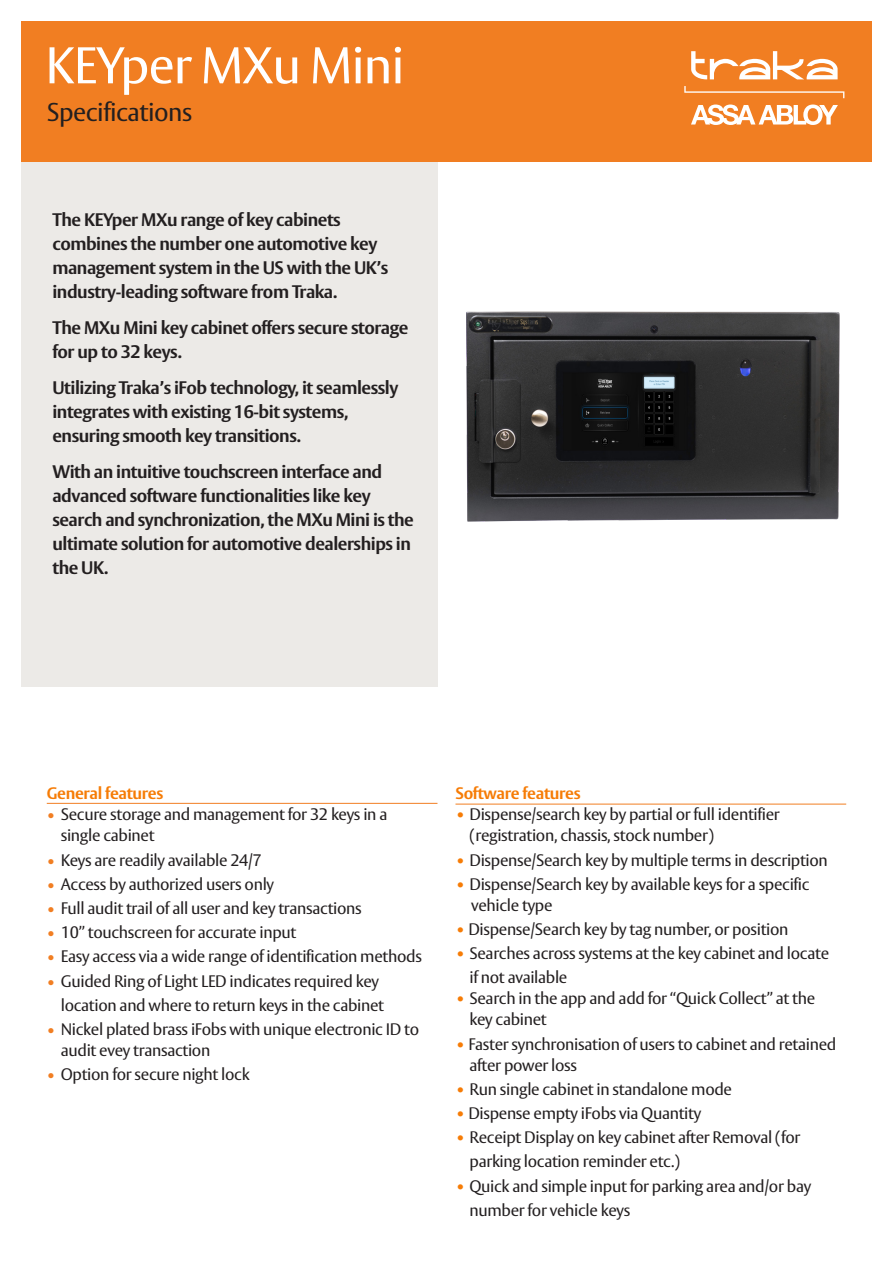
<style>
.page{position:relative;width:893px;height:1263px;background:#fff}
.page>*{position:absolute;margin:0;border:0;box-sizing:border-box;transform-origin:0 0}
.Heading{font:51px "ASSA Vesta";letter-spacing:-.02em;color:#fff}
.Sub_Heading{font:25.5px "ASSA Vesta";letter-spacing:-.02em;color:#231f20}
.Body_Text{font:700 18px/24px "ASSA Vesta";letter-spacing:-.025em;color:#231f20}
.Bullet_Points{font:16.5px/21px "ASSA Vesta";letter-spacing:-.02em;color:#231f20}
.Bullet_Point_Heading{font:700 16.5px "ASSA Vesta";letter-spacing:-.02em;color:#f67c06}
.s1{color:#f17e22}
.s2{font-weight:700;color:#f67c06}
</style>
<div class="page">
<div style="left:21px;top:134px;width:416px;height:553px;background:#eceae7"></div>
<div style="left:21px;top:21px;width:851px;height:141px;background:#f17e22"></div>
<hr style="left:47px;top:803px;width:390px;height:1px;background:#f17e22">
<hr style="left:455px;top:804px;width:391px;height:1px;background:#f17e22">
<svg style="left:691px;top:105px;width:147px;height:20px"></svg>
<svg style="left:684px;top:86px;width:160px;height:12px"></svg>
<svg style="left:691px;top:51px;width:147px;height:28px"></svg>
<img style="left:466px;top:311px;width:374px;height:211px">
<p class="Heading" style="left:45px;top:35px;width:361px">KEYper MXu Mini</p>
<p class="Sub_Heading" style="left:47px;top:97px;width:147px">Specifications</p>
<p class="Body_Text" style="left:52px;top:208px;width:337px">The KEYper MXu range of key cabinets combines the number one automotive key management system in the US with the UK’s industry-leading software from Traka.</p>
<p class="Body_Text" style="left:52px;top:316px;width:358px">The MXu Mini key cabinet offers secure storage for up to 32 keys.</p>
<p class="Body_Text" style="left:52px;top:376px;width:347px">Utilizing Traka’s iFob technology, it seamlessly integrates with existing 16-bit systems, ensuring smooth key transitions.</p>
<p class="Body_Text" style="left:52px;top:460px;width:363px">With an intuitive touchscreen interface and advanced software functionalities like key search and synchronization, the MXu Mini is the ultimate solution for automotive dealerships in the UK.</p>
<p class="Bullet_Point_Heading" style="left:47px;top:783px;width:118px">General features</p>
<p class="Bullet_Points" style="left:61px;top:805px;width:328px;text-indent:-14px"><span class="s1">•</span> Secure storage and management for 32 keys in a single cabinet</p>
<p class="Bullet_Points" style="left:47px;top:850px;width:217px"><span class="s1">•</span> Keys are readily available 24/7</p>
<p class="Bullet_Points" style="left:47px;top:874px;width:229px"><span class="s1">•</span> Access by authorized users only</p>
<p class="Bullet_Points" style="left:47px;top:898px;width:317px"><span class="s1">•</span> Full audit trail of all user and key transactions</p>
<p class="Bullet_Points" style="left:47px;top:923px;width:251px"><span class="s1">•</span> 10” touchscreen for accurate input</p>
<p class="Bullet_Points" style="left:47px;top:947px;width:377px"><span class="s1">•</span> Easy access via a wide range of identification methods</p>
<p class="Bullet_Points" style="left:47px;top:971px;width:334px"><span class="s1">•</span> Guided Ring of Light LED indicates required key</p>
<p class="Bullet_Points" style="left:61px;top:995px;width:325px">location and where to return keys in the cabinet</p>
<p class="Bullet_Points" style="left:61px;top:1019px;width:360px;text-indent:-14px"><span class="s1">•</span> Nickel plated brass iFobs with unique electronic ID to audit evey transaction</p>
<p class="Bullet_Points" style="left:47px;top:1065px;width:204px"><span class="s1">•</span> Option for secure night lock</p>
<p class="Bullet_Point_Heading" style="left:455px;top:783px;width:127px">Software features</p>
<p class="Bullet_Points" style="left:469px;top:805px;width:312px;text-indent:-14px"><span class="s2">•</span> Dispense/search key by partial or full identifier (registration, chassis, stock number)</p>
<p class="Bullet_Points" style="left:455px;top:850px;width:374px"><span class="s2">•</span> Dispense/Search key by multiple terms in description</p>
<p class="Bullet_Points" style="left:471px;top:874px;width:340px;text-indent:-16px"><span class="s2">•</span> Dispense/Search key by available keys for a specific vehicle type</p>
<p class="Bullet_Points" style="left:455px;top:919px;width:335px"><span class="s2">•</span> Dispense/Search key by tag number, or position</p>
<p class="Bullet_Points" style="left:455px;top:944px;width:375px"><span class="s2">•</span> Searches across systems at the key cabinet and locate</p>
<p class="Bullet_Points" style="left:469px;top:968px;width:99px">if not available</p>
<p class="Bullet_Points" style="left:469px;top:989px;width:347px;text-indent:-14px"><span class="s2">•</span> Search in the app and add for “Quick Collect” at the key cabinet</p>
<p class="Bullet_Points" style="left:469px;top:1034px;width:368px;text-indent:-14px"><span class="s2">•</span> Faster synchronisation of users to cabinet and retained after power loss</p>
<p class="Bullet_Points" style="left:455px;top:1079px;width:278px"><span class="s2">•</span> Run single cabinet in standalone mode</p>
<p class="Bullet_Points" style="left:455px;top:1103px;width:247px"><span class="s2">•</span> Dispense empty iFobs via Quantity</p>
<p class="Bullet_Points" style="left:455px;top:1128px;width:346px"><span class="s2">•</span> Receipt Display on key cabinet after Removal (for</p>
<p class="Bullet_Points" style="left:469px;top:1152px;width:212px">parking location reminder etc.)</p>
<p class="Bullet_Points" style="left:455px;top:1176px;width:357px"><span class="s2">•</span> Quick and simple input for parking area and/or bay</p>
<p class="Bullet_Points" style="left:469px;top:1200px;width:162px">number for vehicle keys</p>
</div>
